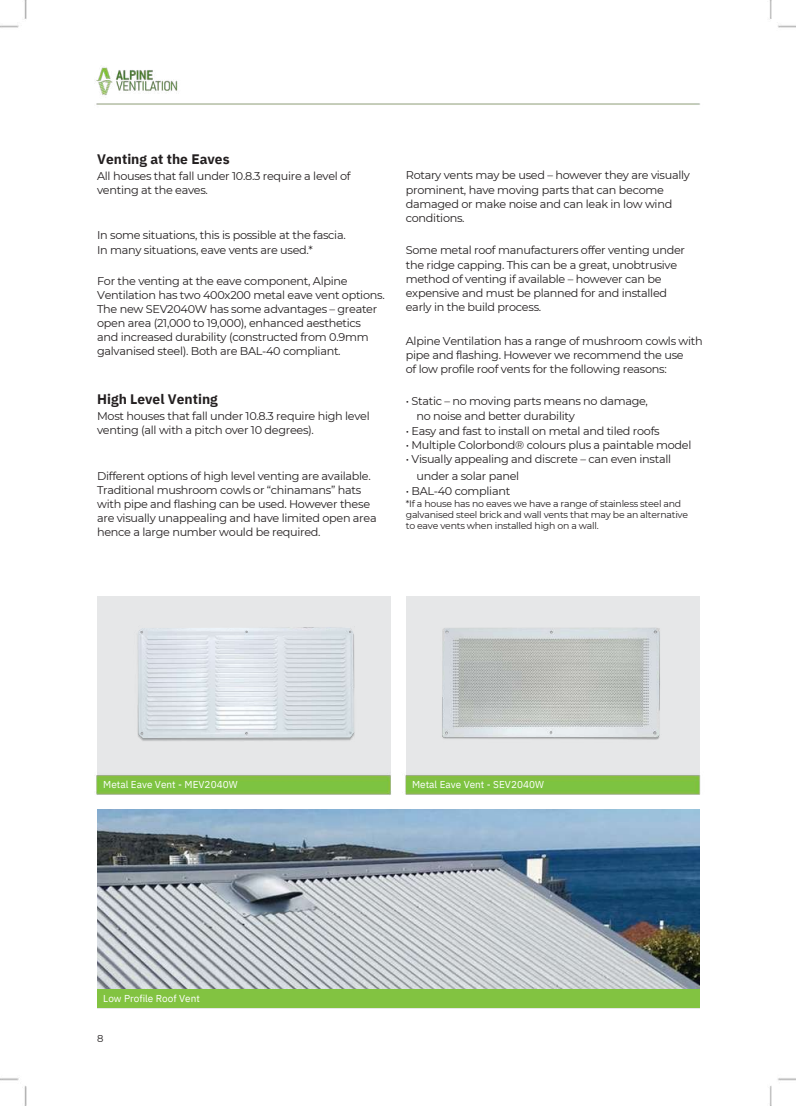
<style>
.page{position:relative;width:796px;height:1106px;background:#fff}
.page>*{position:absolute;margin:0;border:0;box-sizing:border-box;transform-origin:0 0}
.t1{font:700 13.75px "IBM Plex Sans";color:#231f20}
.t2{font:11.25px/14px "Montserrat";letter-spacing:-.025em;color:#231f20}
.t3{font:10px "IBM Plex Sans";color:#fff}
.t4{font:10px "Montserrat";color:#231f20}
.t5{font:9.38px/11.2px "Montserrat";letter-spacing:-.025em;color:#231f20}
</style>
<div class="page">
<img style="left:0;top:0;width:796px;height:1105px">
<p class="t1" style="left:97px;top:150px;width:134px">Venting at the Eaves</p>
<p class="t2" style="left:97px;top:169px;width:255px">All houses that fall under 10.8.3 require a level of venting at the eaves.</p>
<p class="t2" style="left:97px;top:228px;width:250px">In some situations, this is possible at the fascia.<br>In many situations, eave vents are used.*</p>
<p class="t2" style="left:97px;top:273px;width:289px">For the venting at the eave component, Alpine Ventilation has two 400x200 metal eave vent options.<br>The new SEV2040W has some advantages – greater open area (21,000 to 19,000), enhanced aesthetics and increased durability (constructed from 0.9mm galvanised steel). Both are BAL-40 compliant.</p>
<p class="t1" style="left:97px;top:390px;width:122px">High Level Venting</p>
<p class="t2" style="left:97px;top:409px;width:274px">Most houses that fall under 10.8.3 require high level venting (all with a pitch over 10 degrees).</p>
<p class="t2" style="left:97px;top:468px;width:281px">Different options of high level venting are available.<br>Traditional mushroom cowls or “chinamans” hats with pipe and flashing can be used. However these are visually unappealing and have limited open area hence a large number would be required.</p>
<p class="t2" style="left:406px;top:168px;width:286px">Rotary vents may be used – however they are visually prominent, have moving parts that can become damaged or make noise and can leak in low wind conditions.</p>
<p class="t2" style="left:406px;top:243px;width:281px">Some metal roof manufacturers offer venting under the ridge capping. This can be a great, unobtrusive method of venting if available – however can be expensive and must be planned for and installed early in the build process.</p>
<p class="t2" style="left:406px;top:333px;width:298px">Alpine Ventilation has a range of mushroom cowls with pipe and flashing. However we recommend the use<br>of low profile roof vents for the following reasons:</p>
<p class="t2" style="left:416px;top:393px;width:233px;line-height:15px;text-indent:-11px">• Static – no moving parts means no damage, no noise and better durability</p>
<p class="t2" style="left:406px;top:423px;width:255px">• Easy and fast to install on metal and tiled roofs</p>
<p class="t2" style="left:406px;top:437px;width:287px">• Multiple Colorbond® colours plus a paintable model</p>
<p class="t2" style="left:416px;top:450px;width:256px;line-height:16.9px;text-indent:-11px">• Visually appealing and discrete – can even install under a solar panel</p>
<p class="t2" style="left:406px;top:483px;width:106px">• BAL-40 compliant</p>
<p class="t5" style="left:406px;top:497px;width:284px">*If a house has no eaves we have a range of stainless steel and galvanised steel brick and wall vents that may be an alternative to eave vents when installed high on a wall.</p>
<p class="t3" style="left:103px;top:777px;width:136px">Metal Eave Vent - MEV2040W</p>
<p class="t3" style="left:412px;top:777px;width:133px">Metal Eave Vent - SEV2040W</p>
<p class="t3" style="left:103px;top:991px;width:98px">Low Profile Roof Vent</p>
<p class="t4" style="left:97px;top:1031px;width:8px">8</p>
</div>
